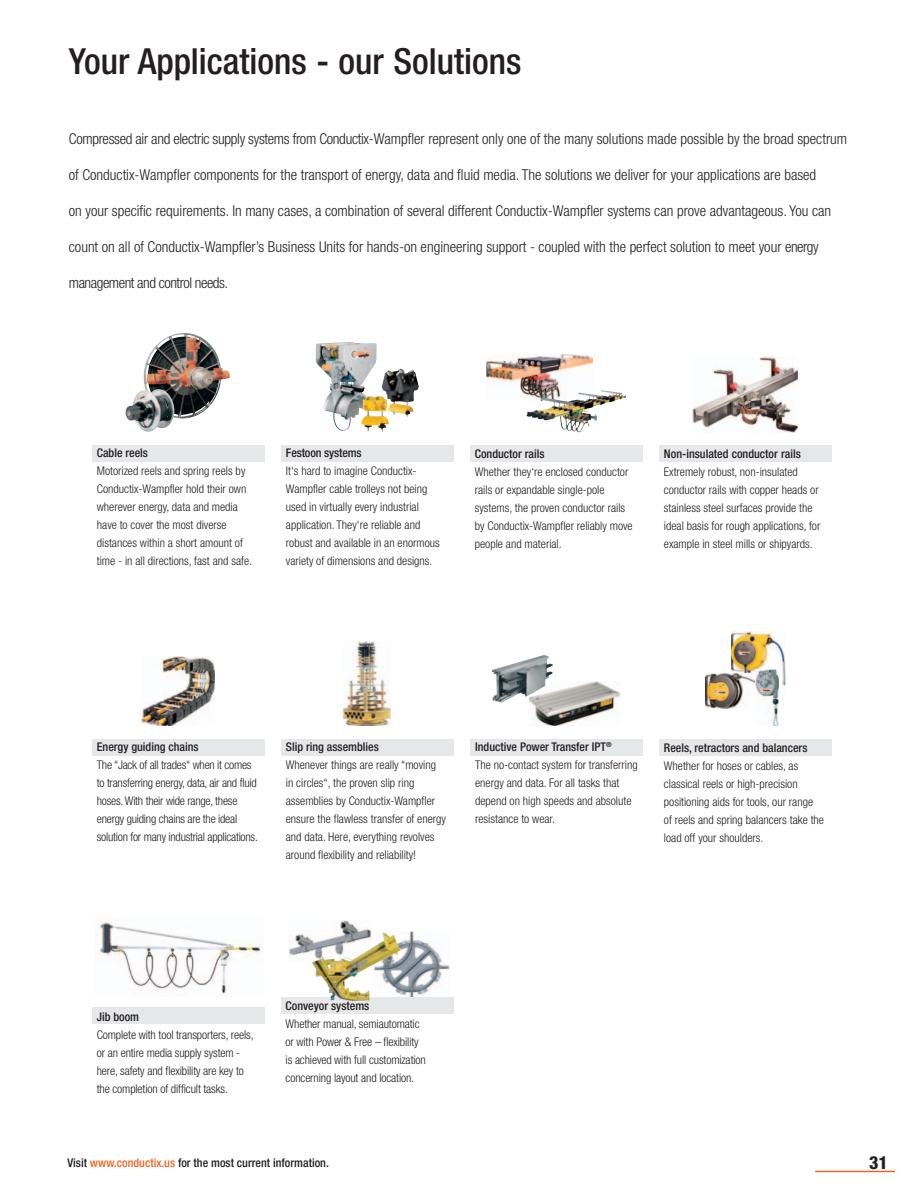
<style>
.page{position:relative;width:918px;height:1188px;background:#fff}
.page>*{position:absolute;margin:0;border:0;box-sizing:border-box;transform-origin:0 0}
.Main_heading{font:500 condensed 36px "Helvetica Neue LT";color:#231f20}
.t1{font:800 condensed 18px "Helvetica Neue LT";color:#231f20}
.Body{font:300 condensed 15px "Helvetica Neue LT";color:#231f20}
.Body-2{font:300 condensed 15px "Helvetica Neue LT";letter-spacing:-.03em;color:#231f20}
.Beschreibungen_Cross{font:300 condensed 12px/18px "Helvetica Neue LT";color:#231f20}
.Beschreibung_CrossSe{font:500 condensed 12px "Helvetica Neue LT";color:#231f20}
.Beschreibungen_Cross-2{font:300 condensed 12px/18px "Helvetica Neue LT";letter-spacing:-.02em;color:#231f20}
.CW_other_products{font:300 condensed 12px/18px "Helvetica Neue LT";letter-spacing:-.01em;color:#231f20}
.CW_other_products-2{font:500 condensed 12px "Helvetica Neue LT";color:#231f20}
.s1{color:#f26221}
</style>
<div class="page">
<hr style="left:815px;top:1171px;width:80px;height:1px;background:#f26221">
<img style="left:487px;top:354px;width:106px;height:43px">
<img style="left:527px;top:390px;width:87px;height:42px">
<div style="left:470px;top:445px;width:173px;height:17px;background:#e6e7e9"></div>
<img style="left:693px;top:357px;width:105px;height:75px">
<div style="left:659px;top:445px;width:173px;height:17px;background:#e6e7e9"></div>
<img style="left:143px;top:333px;width:88px;height:86px">
<img style="left:125px;top:389px;width:50px;height:43px">
<div style="left:92px;top:445px;width:173px;height:17px;background:#e6e7e9"></div>
<img style="left:316px;top:344px;width:54px;height:87px">
<img style="left:382px;top:369px;width:37px;height:49px">
<img style="left:361px;top:396px;width:28px;height:36px">
<div style="left:281px;top:445px;width:173px;height:17px;background:#e6e7e9"></div>
<img style="left:731px;top:632px;width:54px;height:57px">
<img style="left:705px;top:673px;width:50px;height:35px">
<img style="left:756px;top:669px;width:23px;height:57px">
<div style="left:659px;top:739px;width:173px;height:16px;background:#e6e7e9"></div>
<img style="left:530px;top:681px;width:90px;height:45px">
<img style="left:492px;top:655px;width:61px;height:48px">
<div style="left:470px;top:739px;width:173px;height:16px;background:#e6e7e9"></div>
<img style="left:344px;top:642px;width:47px;height:84px">
<div style="left:281px;top:739px;width:173px;height:16px;background:#e6e7e9"></div>
<img style="left:142px;top:657px;width:73px;height:69px">
<div style="left:92px;top:739px;width:173px;height:16px;background:#e6e7e9"></div>
<img style="left:289px;top:920px;width:82px;height:36px">
<img style="left:402px;top:932px;width:48px;height:65px">
<div style="left:281px;top:997px;width:173px;height:17px;background:#e6e7e9"></div>
<img style="left:311px;top:930px;width:91px;height:72px">
<div style="left:92px;top:1007px;width:173px;height:17px;background:#e6e7e9"></div>
<img style="left:94px;top:922px;width:167px;height:74px">
<p class="Main_heading" style="left:69px;top:40px;width:454px">Your Applications - our Solutions</p>
<p class="Body" style="left:69px;top:130px;width:780px">Compressed air and electric supply systems from Conductix-Wampfler represent only one of the many solutions made possible by the broad spectrum</p>
<p class="Body" style="left:69px;top:166px;width:749px">of Conductix-Wampfler components for the transport of energy, data and fluid media. The solutions we deliver for your applications are based</p>
<p class="Body" style="left:69px;top:202px;width:764px">on your specific requirements. In many cases, a combination of several different Conductix-Wampfler systems can prove advantageous. You can</p>
<p class="Body" style="left:69px;top:238px;width:751px">count on all of Conductix-Wampfler’s Business Units for hands-on engineering support - coupled with the perfect solution to meet your energy</p>
<p class="Body-2" style="left:69px;top:274px;width:161px">management and control needs.</p>
<p class="Beschreibung_CrossSe" style="left:97px;top:446px;width:53px">Cable reels</p>
<p class="Beschreibungen_Cross" style="left:97px;top:462px;width:157px">Motorized reels and spring reels by Conductix-Wampfler hold their own wherever energy, data and media have to cover the most diverse distances within a short amount of time - in all directions, fast and safe.</p>
<p class="Beschreibung_CrossSe" style="left:286px;top:446px;width:77px">Festoon systems</p>
<p class="Beschreibungen_Cross" style="left:286px;top:462px;width:155px">It‘s hard to imagine Conductix-Wampfler cable trolleys not being used in virtually every industrial application. They‘re reliable and robust and available in an enormous variety of dimensions and designs.</p>
<p class="Beschreibung_CrossSe" style="left:475px;top:447px;width:71px">Conductor rails</p>
<p class="Beschreibungen_Cross" style="left:475px;top:463px;width:159px">Whether they‘re enclosed conductor rails or expandable single-pole systems, the proven conductor rails by Conductix-Wampfler reliably move people and material.</p>
<p class="Beschreibung_CrossSe" style="left:664px;top:446px;width:138px">Non-insulated conductor rails</p>
<p class="Beschreibungen_Cross" style="left:664px;top:462px;width:158px">Extremely robust, non-insulated conductor rails with copper heads or stainless steel surfaces provide the ideal basis for rough applications, for example in steel mills or shipyards.</p>
<p class="Beschreibung_CrossSe" style="left:97px;top:740px;width:103px">Energy guiding chains</p>
<p class="Beschreibungen_Cross-2" style="left:97px;top:756px;width:163px">The “Jack of all trades“ when it comes to transferring energy, data, air and fluid hoses. With their wide range, these energy guiding chains are the ideal solution for many industrial applications.</p>
<p class="Beschreibung_CrossSe" style="left:286px;top:740px;width:95px">Slip ring assemblies</p>
<p class="Beschreibungen_Cross" style="left:286px;top:756px;width:162px">Whenever things are really “moving in circles“, the proven slip ring assemblies by Conductix-Wampfler ensure the flawless transfer of energy and data. Here, everything revolves around flexibility and reliability!</p>
<p class="Beschreibung_CrossSe" style="left:475px;top:740px;width:138px">Inductive Power Transfer IPT<sup>®</sup></p>
<p class="Beschreibungen_Cross" style="left:475px;top:756px;width:164px">The no-contact system for transferring energy and data. For all tasks that depend on high speeds and absolute resistance to wear.</p>
<p class="Beschreibung_CrossSe" style="left:664px;top:740px;width:145px">Reels, retractors and balancers</p>
<p class="Beschreibungen_Cross" style="left:664px;top:756px;width:162px">Whether for hoses or cables, as classical reels or high-precision positioning aids for tools, our range of reels and spring balancers take the load off your shoulders.</p>
<p class="Beschreibung_CrossSe" style="left:97px;top:1009px;width:44px">Jib boom</p>
<p class="Beschreibungen_Cross" style="left:97px;top:1025px;width:158px">Complete with tool transporters, reels, or an entire media supply system - here, safety and flexibility are key to the completion of difficult tasks.</p>
<p class="CW_other_products-2" style="left:286px;top:999px;width:85px">Conveyor systems</p>
<p class="CW_other_products" style="left:286px;top:1015px;width:142px">Whether manual, semiautomatic or with Power &amp; Free – flexibility is achieved with full customization concerning layout and location.</p>
<p class="Beschreibung_CrossSe" style="left:68px;top:1156px;width:263px">Visit <span class="s1">www.conductix.us</span> for the most current information.</p>
<h2 class="t1" style="left:869px;top:1151px;width:20px">31</h2>
</div>
